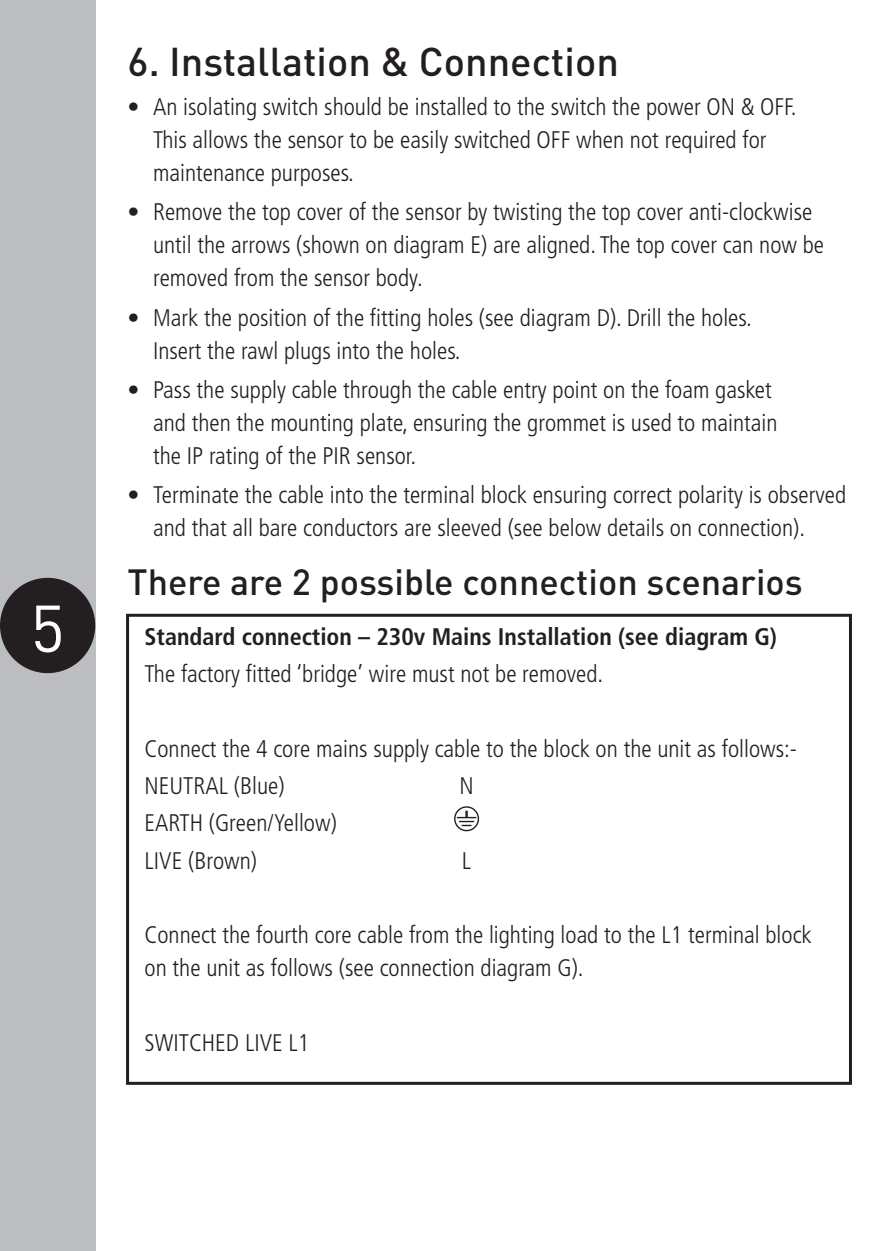
<style>
.page{position:relative;width:893px;height:1251px;background:#fff}
.page>*{position:absolute;margin:0;border:0;box-sizing:border-box;transform-origin:0 0}
.t1{font:65.1px "DIN";color:#fff}
.t2{font:500 39.6px "DIN";color:#231f20}
.t3{font:500 36px "DIN";color:#231f20}
.t4{font:300 condensed 24px/33px "Frutiger LT";color:#231f20}
.t5{font:700 condensed 24px "Frutiger LT";color:#231f20}
</style>
<div class="page">
<div style="left:0;top:0;width:95px;height:1250px;background:#bcbdc0"></div>
<hr style="left:892px;top:0;width:1px;height:1250px;background:#bcbdc0">
<div style="left:0;top:577px;width:95px;height:96px;background:#231f20;border-radius:50%"></div>
<svg style="left:892px;top:577px;width:1px;height:96px"></svg>
<div style="left:126px;top:613px;width:726px;height:471px;border:3px solid #231f20"></div>
<div style="left:454px;top:806px;width:25px;height:25px;border:1px solid #231f20;border-radius:50%"></div>
<svg style="left:457px;top:810px;width:19px;height:16px"></svg>
<h1 class="t1" style="left:31px;top:587px;width:36px">5</h1>
<p class="t2" style="left:128px;top:36px;width:493px">6. Installation &amp; Connection</p>
<p class="t4" style="left:153px;top:91px;width:645px;text-indent:-26px">• An isolating switch should be installed to the switch the power ON &amp; OFF.<br>This allows the sensor to be easily switched OFF when not required for maintenance purposes.</p>
<p class="t4" style="left:153px;top:196px;width:673px;text-indent:-26px">• Remove the top cover of the sensor by twisting the top cover anti-clockwise until the arrows (shown on diagram E) are aligned. The top cover can now be removed from the sensor body.</p>
<p class="t4" style="left:153px;top:301px;width:600px;text-indent:-26px">• Mark the position of the fitting holes (see diagram D). Drill the holes.<br>Insert the rawl plugs into the holes.</p>
<p class="t4" style="left:153px;top:373px;width:626px;text-indent:-26px">• Pass the supply cable through the cable entry point on the foam gasket and then the mounting plate, ensuring the grommet is used to maintain the IP rating of the PIR sensor.</p>
<p class="t4" style="left:153px;top:479px;width:695px;text-indent:-26px">• Terminate the cable into the terminal block ensuring correct polarity is observed and that all bare conductors are sleeved (see below details on connection).</p>
<p class="t3" style="left:128px;top:558px;width:677px">There are 2 possible connection scenarios</p>
<p class="t5" style="left:145px;top:622px;width:634px">Standard connection – 230v Mains Installation (see diagram G)</p>
<p class="t4" style="left:145px;top:657px;width:460px">The factory fitted ‘bridge’ wire must not be removed.</p>
<p class="t4" style="left:145px;top:732px;width:654px">Connect the 4 core mains supply cable to the block on the unit as follows:-</p>
<p class="t4" style="left:145px;top:769px;width:141px">NEUTRAL (Blue)</p>
<p class="t4" style="left:459px;top:769px;width:16px">N</p>
<p class="t4" style="left:145px;top:806px;width:194px">EARTH (Green/Yellow)</p>
<p class="t4" style="left:145px;top:843px;width:114px">LIVE (Brown)</p>
<p class="t4" style="left:462px;top:843px;width:11px">L</p>
<p class="t4" style="left:145px;top:918px;width:669px">Connect the fourth core cable from the lighting load to the L1 terminal block on the unit as follows (see connection diagram G).</p>
<p class="t4" style="left:145px;top:1025px;width:166px">SWITCHED LIVE L1</p>
</div>
